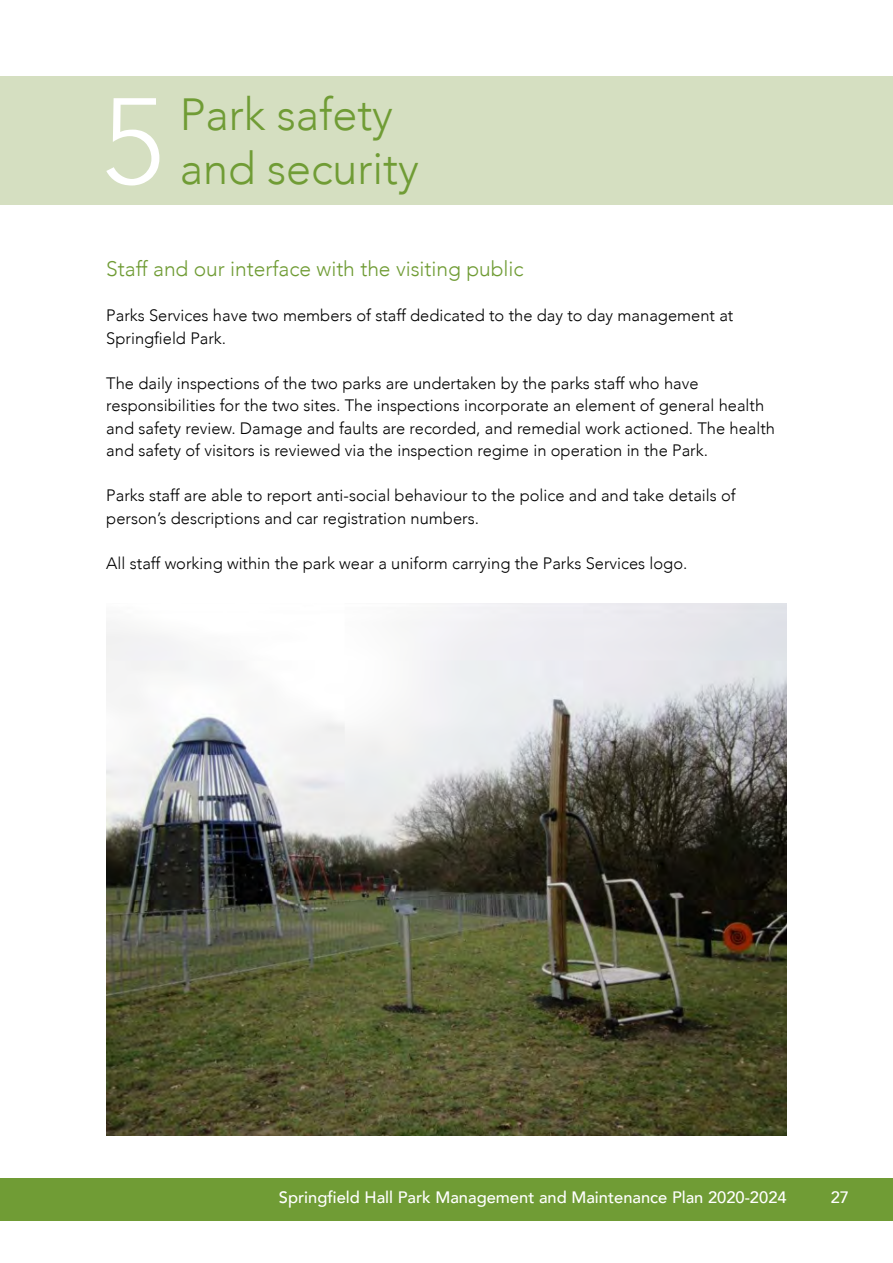
<style>
.page{position:relative;width:893px;height:1263px;background:#fff}
.page>*{position:absolute;margin:0;border:0;box-sizing:border-box;transform-origin:0 0}
.t1{font:300 121.2px "Avenir";color:#fff}
.t2{font:300 45px/54px "Avenir";color:#709c35}
.t3{font:300 21px "Avenir";color:#709c35}
.t4{font:300 16.5px/22.5px "Avenir";color:#000}
.t5{font:500 16.5px "Avenir";color:#fff}
</style>
<div class="page">
<div style="left:0;top:1178px;width:893px;height:42px;background:#709c35"></div>
<div style="left:0;top:77px;width:893px;height:128px;background:#d5dfc1"></div>
<img style="left:106px;top:604px;width:681px;height:531px">
<h1 class="t1" style="left:101px;top:71px;width:65px">5</h1>
<h2 class="t2" style="left:180px;top:88px;width:241px">Park safety and security</h2>
<p class="t3" style="left:106px;top:257px;width:419px">Staff and our interface with the visiting public</p>
<p class="t4" style="left:106px;top:304px;width:629px">Parks Services have two members of staff dedicated to the day to day management at<br>Springfield Park.</p>
<p class="t4" style="left:106px;top:372px;width:670px">The daily inspections of the two parks are undertaken by the parks staff who have responsibilities for the two sites. The inspections incorporate an element of general health and safety review. Damage and faults are recorded, and remedial work actioned. The health and safety of visitors is reviewed via the inspection regime in operation in the Park.</p>
<p class="t4" style="left:106px;top:484px;width:631px">Parks staff are able to report anti-social behaviour to the police and and take details of person’s descriptions and car registration numbers.</p>
<p class="t4" style="left:106px;top:552px;width:583px">All staff working within the park wear a uniform carrying the Parks Services logo.</p>
<p class="t5" style="left:279px;top:1183px;width:509px">Springfield Hall Park Management and Maintenance Plan 2020-2024</p>
<p class="t5" style="left:831px;top:1183px;width:20px">27</p>
</div>
